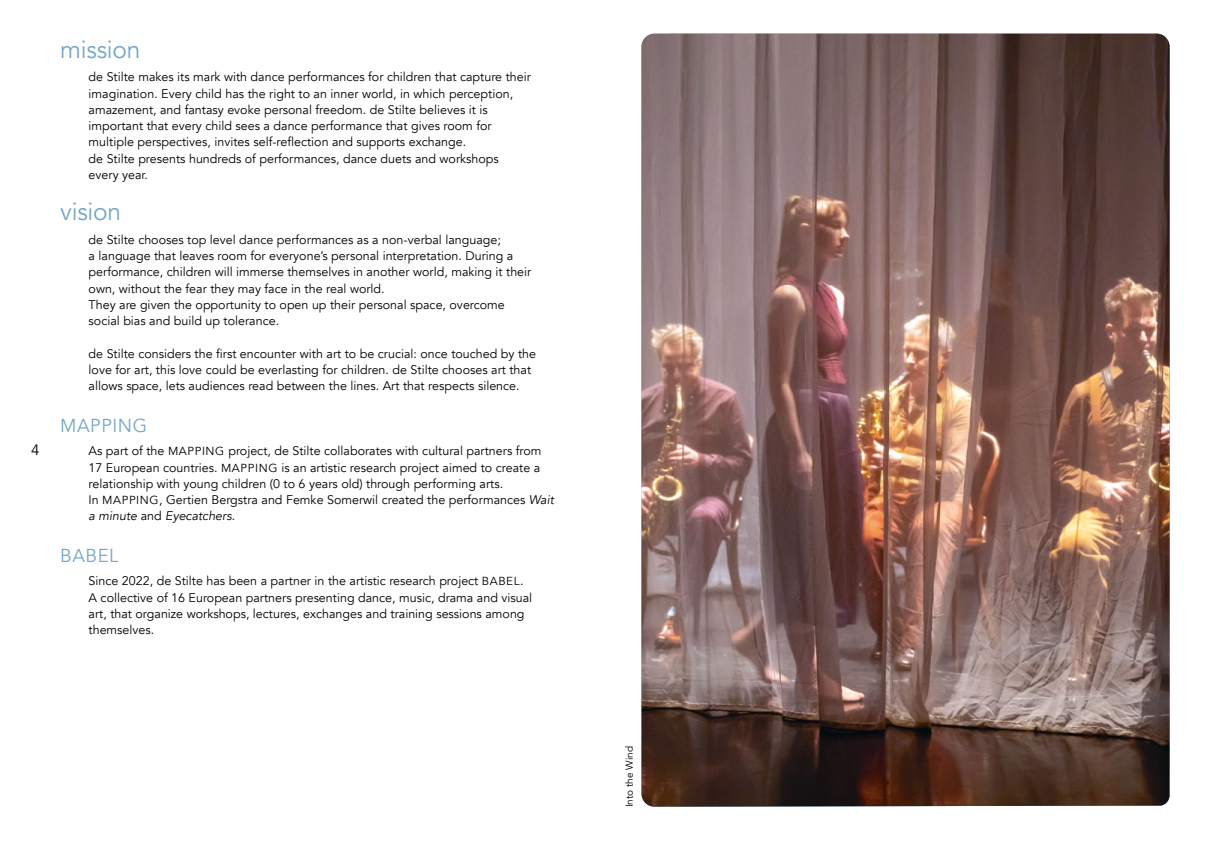
<style>
.page{position:relative;width:1205px;height:851px;background:#fff}
.page>*{position:absolute;margin:0;border:0;box-sizing:border-box;transform-origin:0 0}
.t1{font:25px "Avenir";letter-spacing:-.01em;color:#75a9c4}
.t2{font:18.75px "Avenir";letter-spacing:.03em;color:#75a9c4}
.t3{font:15px "Avenir";color:#000}
.t4{font:12.5px/16.2px "Avenir";color:#000}
.t5{font:10px "Avenir";color:#000}
.s1{font-size:11.62px}
.s2{font-style:italic}
</style>
<div class="page">
<img style="left:641px;top:34px;width:528px;height:772px">
<p class="t3" style="left:31px;top:441px;width:10px">4</p>
<h1 class="t1" style="left:60px;top:34px;width:82px">mission</h1>
<p class="t4" style="left:89px;top:69px;width:444px">de Stilte makes its mark with dance performances for children that capture their imagination. Every child has the right to an inner world, in which perception, amazement, and fantasy evoke personal freedom. de Stilte believes it is important that every child sees a dance performance that gives room for multiple perspectives, invites self-reflection and supports exchange.<br>de Stilte presents hundreds of performances, dance duets and workshops every year.</p>
<h1 class="t1" style="left:60px;top:197px;width:62px">vision</h1>
<p class="t4" style="left:89px;top:232px;width:444px">de Stilte chooses top level dance performances as a non-verbal language;<br>a language that leaves room for everyone’s personal interpretation. During a performance, children will immerse themselves in another world, making it their own, without the fear they may face in the real world.<br>They are given the opportunity to open up their personal space, overcome social bias and build up tolerance.</p>
<p class="t4" style="left:89px;top:345px;width:449px">de Stilte considers the first encounter with art to be crucial: once touched by the love for art, this love could be everlasting for children. de Stilte chooses art that allows space, lets audiences read between the lines. Art that respects silence.</p>
<h2 class="t2" style="left:60px;top:414px;width:88px">MAPPING</h2>
<p class="t4" style="left:89px;top:443px;width:467px">As part of the <span class="s1">MAPPING</span> project, de Stilte collaborates with cultural partners from 17 European countries. <span class="s1">MAPPING</span> is an artistic research project aimed to create a relationship with young children (0 to 6 years old) through performing arts.<br>In <span class="s1">MAPPING</span>, Gertien Bergstra and Femke Somerwil created the performances <span class="s2">Wait a minute</span> and <span class="s2">Eyecatchers</span>.</p>
<h2 class="t2" style="left:60px;top:544px;width:60px">BABEL</h2>
<p class="t4" style="left:89px;top:573px;width:445px">Since 2022, de Stilte has been a partner in the artistic research project <span class="s1">BABEL</span>.<br>A collective of 16 European partners presenting dance, music, drama and visual art, that organize workshops, lectures, exchanges and training sessions among themselves.</p>
<p class="t5" style="left:623px;top:807px;width:63px;rotate:-90deg">Into the Wind</p>
</div>
